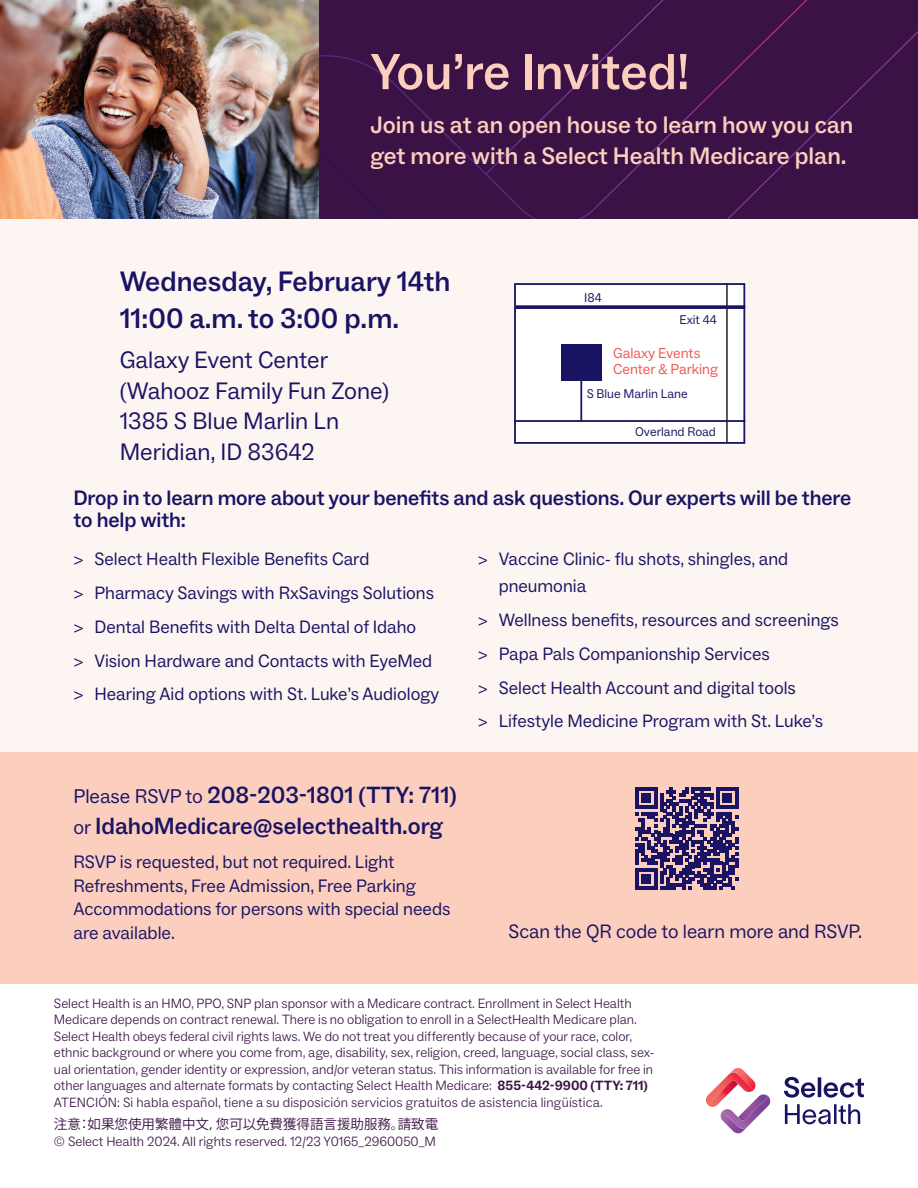
<style>
.page{position:relative;width:918px;height:1188px;background:#fff}
.page>*{position:absolute;margin:0;border:0;box-sizing:border-box;transform-origin:0 0}
.t1{font:500 51px "ABC Social";color:#fbcebe}
.t2{font:500 28.35px/37px "ABC Social";color:#191364}
.t3{font:500 24px/31.5px "ABC Social";color:#fbcebe}
.t4{font:24px/30.5px "ABC Social";color:#191364}
.t5{font:500 23.55px/30.9px "ABC Social";color:#191364}
.t6{font:500 21px/22.5px "ABC Social";letter-spacing:-.005em;color:#191364}
.t7{font:19.5px "ABC Social";color:#191364}
.t8{font:18.15px/23.5px "ABC Social";color:#191364}
.t9{font:18px/27px "ABC Social";color:#191364}
.t10{font:14.55px/16.4px "ABC Social";color:#f05755}
.ND_Statement{font:300 13.5px/16.5px "ABC Social";color:#3b1245}
.t11{font:12.75px "ABC Social";color:#191364}
.s1{font-weight:400;font-size:19.95px}
.s2{font-weight:700}
.s3{font-family:"Koz Go Pr 6 N";font-weight:400}
</style>
<div class="page">
<div style="left:0;top:218px;width:918px;height:765px;background:#fdf5f1"></div>
<div style="left:0;top:752px;width:918px;height:231px;background:#fbcebe"></div>
<div style="left:322px;top:0;width:596px;height:218px;background:#3b1245"></div>
<svg style="left:784px;top:1077px;width:80px;height:47px"></svg>
<svg style="left:706px;top:1068px;width:65px;height:66px"></svg>
<img style="left:0;top:0;width:319px;height:218px">
<div style="left:514px;top:283px;width:231px;height:161px;background:#fff;border:2px solid #191364"></div>
<svg style="left:516px;top:305px;width:229px;height:4px"></svg>
<div style="left:561px;top:344px;width:41px;height:37px;background:#191364"></div>
<hr style="left:580px;top:362px;width:2px;height:59px;background:#191364">
<hr style="left:514px;top:420px;width:231px;height:2px;background:#191364">
<hr style="left:726px;top:283px;width:2px;height:159px;background:#231f20">
<svg style="left:635px;top:787px;width:103px;height:103px"></svg>
<p class="t1" style="left:370px;top:41px;width:320px">You’re Invited!</p>
<p class="t3" style="left:370px;top:109px;width:485px">Join us at an open house to learn how you can get more with a Select Health Medicare plan.</p>
<p class="t2" style="left:120px;top:264px;width:332px">Wednesday, February 14th<br>11:00 a.m. to 3:00 p.m.</p>
<p class="t4" style="left:120px;top:345px;width:271px">Galaxy Event Center (Wahooz Family Fun Zone)<br>1385 S Blue Marlin Ln<br>Meridian, ID 83642</p>
<p class="t11" style="left:584px;top:290px;width:19px">I84</p>
<p class="t11" style="left:679px;top:312px;width:39px">Exit 44</p>
<p class="t10" style="left:613px;top:345px;width:107px">Galaxy Events<br>Center &amp; Parking</p>
<p class="t11" style="left:587px;top:386px;width:102px">S Blue Marlin Lane</p>
<p class="t11" style="left:635px;top:424px;width:82px">Overland Road</p>
<p class="t6" style="left:73px;top:487px;width:780px">Drop in to learn more about your benefits and ask questions. Our experts will be there to help with:</p>
<p class="t9" style="left:73px;top:546px;width:297px">&gt; Select Health Flexible Benefits Card</p>
<p class="t9" style="left:73px;top:580px;width:362px">&gt; Pharmacy Savings with RxSavings Solutions</p>
<p class="t9" style="left:73px;top:613px;width:344px">&gt; Dental Benefits with Delta Dental of Idaho</p>
<p class="t9" style="left:73px;top:647px;width:360px">&gt; Vision Hardware and Contacts with EyeMed</p>
<p class="t9" style="left:73px;top:681px;width:367px">&gt; Hearing Aid options with St. Luke’s Audiology</p>
<p class="t5" style="left:73px;top:780px;width:385px"><span class="s1">Please RSVP to</span> 208-203-1801 (TTY: 711) <span class="s1">or</span> IdahoMedicare@selecthealth.org</p>
<p class="t8" style="left:73px;top:851px;width:379px">RSVP is requested, but not required. Light Refreshments, Free Admission, Free Parking Accommodations for persons with special needs are available.</p>
<p class="t9" style="left:499px;top:546px;width:291px;text-indent:-21px">&gt; Vaccine Clinic- flu shots, shingles, and pneumonia</p>
<p class="t9" style="left:478px;top:607px;width:363px">&gt; Wellness benefits, resources and screenings</p>
<p class="t9" style="left:478px;top:640px;width:294px">&gt; Papa Pals Companionship Services</p>
<p class="t9" style="left:478px;top:674px;width:320px">&gt; Select Health Account and digital tools</p>
<p class="t9" style="left:478px;top:708px;width:347px">&gt; Lifestyle Medicine Program with St. Luke’s</p>
<p class="t7" style="left:509px;top:919px;width:355px">Scan the QR code to learn more and RSVP.</p>
<p class="ND_Statement" style="left:54px;top:995px;width:602px">Select Health is an HMO, PPO, SNP plan sponsor with a Medicare contract. Enrollment in Select Health Medicare depends on contract renewal. There is no obligation to enroll in a SelectHealth Medicare plan.<br>Select Health obeys federal civil rights laws. We do not treat you differently because of your race, color, ethnic background or where you come from, age, disability, sex, religion, creed, language, social class, sex&shy;ual orientation, gender identity or expression, and/or veteran status. This information is available for free in other languages and alternate formats by contacting Select Health Medicare: <span class="s2">855-442-9900 (TTY: 711)</span></p>
<p class="ND_Statement" style="left:54px;top:1091px;width:551px;line-height:22.5px">ATENCIÓN: Si habla español, tiene a su disposición servicios gratuitos de asistencia lingüística.<span class="s3">注意：如果您使用繁體中文，您可以免費獲得語言援助服務。請致電</span></p>
<p class="ND_Statement" style="left:54px;top:1133px;width:384px">© Select Health 2024. All rights reserved. 12/23 Y0165_2960050_M</p>
</div>
